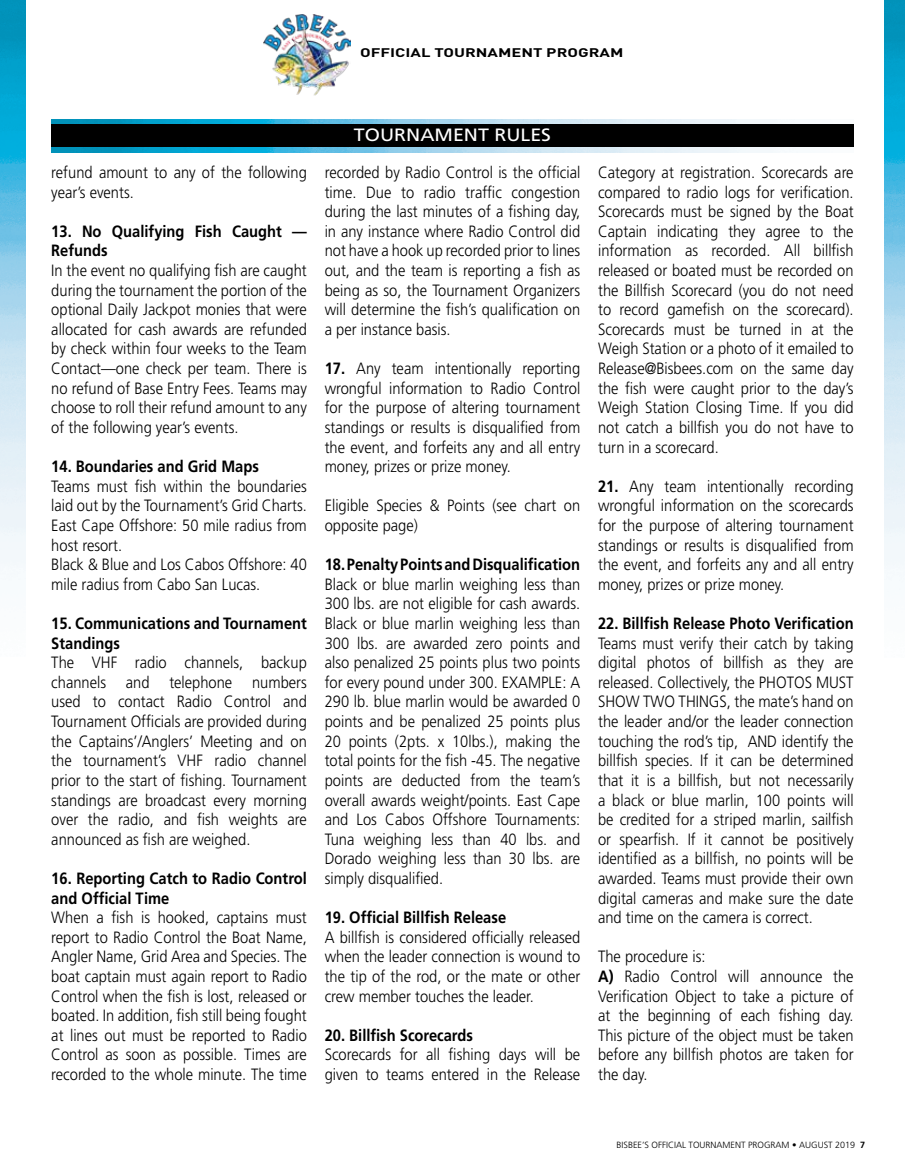
<style>
.page{position:relative;width:905px;height:1175px;background:#fff}
.page>*{position:absolute;margin:0;border:0;box-sizing:border-box;transform-origin:0 0}
.t1{font:17.85px "Frutiger CE";color:#fff;scale:1.1 1}
.t2{font:300 16.35px/19.6px "Frutiger CE";color:#000;text-align:justify;scale:.9 1}
.t3{font:700 16.35px/19.6px "Frutiger CE";color:#000;scale:.9 1}
.t4{font:700 12.3px "DIN";color:#000;scale:1.33 1}
.t5{font:300 9px "Frutiger CE";color:#000}
.s1{font-weight:700}
</style>
<div class="page">
<img style="left:51px;top:120px;width:727px;height:32px">
<div style="left:51px;top:124px;width:802px;height:23px;background:#000"></div>
<img style="left:263px;top:14px;width:88px;height:82px">
<img style="left:884px;top:0;width:20px;height:568px">
<img style="left:0;top:0;width:25px;height:567px">
<p class="t4" style="left:360px;top:45px;width:199px">OFFICIAL TOURNAMENT PROGRAM</p>
<p class="t2" style="left:51px;top:162px;width:285px">refund amount to any of the following year’s events.</p>
<p class="t3" style="left:51px;top:221px;width:285px">13. No Qualifying Fish Caught —<br>Refunds</p>
<p class="t2" style="left:51px;top:260px;width:285px">In the event no qualifying fish are caught during the tournament the portion of the optional Daily Jackpot monies that were allocated for cash awards are refunded by check within four weeks to the Team Contact—one check per team. There is no refund of Base Entry Fees. Teams may choose to roll their refund amount to any of the following year’s events.</p>
<p class="t3" style="left:51px;top:456px;width:232px">14. Boundaries and Grid Maps</p>
<p class="t2" style="left:51px;top:476px;width:285px;text-align:left">Teams must fish within the boundaries laid out by the Tournament’s Grid Charts.<br>East Cape Offshore: 50 mile radius from host resort.<br>Black &amp; Blue and Los Cabos Offshore: 40 mile radius from Cabo San Lucas.</p>
<p class="t3" style="left:51px;top:613px;width:285px">15. Communications and Tournament<br>Standings</p>
<p class="t2" style="left:51px;top:652px;width:285px">The VHF radio channels, backup channels and telephone numbers used to contact Radio Control and Tournament Officials are provided during the Captains’/Anglers’ Meeting and on the tournament’s VHF radio channel prior to the start of fishing. Tournament standings are broadcast every morning over the radio, and fish weights are announced as fish are weighed.</p>
<p class="t3" style="left:51px;top:868px;width:285px">16. Reporting Catch to Radio Control and Official Time</p>
<p class="t2" style="left:51px;top:907px;width:285px">When a fish is hooked, captains must report to Radio Control the Boat Name, Angler Name, Grid Area and Species. The boat captain must again report to Radio Control when the fish is lost, released or boated. In addition, fish still being fought at lines out must be reported to Radio Control as soon as possible. Times are recorded to the whole minute. The time</p>
<p class="t1" style="left:354px;top:125px;width:181px">TOURNAMENT RULES</p>
<p class="t2" style="left:325px;top:162px;width:285px">recorded by Radio Control is the official time. Due to radio traffic congestion during the last minutes of a fishing day, in any instance where Radio Control did not have a hook up recorded prior to lines out, and the team is reporting a fish as being as so, the Tournament Organizers will determine the fish’s qualification on a per instance basis.</p>
<p class="t2" style="left:325px;top:358px;width:285px"><span class="s1">17.</span> Any team intentionally reporting wrongful information to Radio Control for the purpose of altering tournament standings or results is disqualified from the event, and forfeits any and all entry money, prizes or prize money.</p>
<p class="t2" style="left:325px;top:496px;width:285px">Eligible Species &amp; Points (see chart on opposite page)</p>
<p class="t3" style="left:325px;top:554px;width:285px">18. Penalty Points and Disqualification</p>
<p class="t2" style="left:325px;top:574px;width:285px">Black or blue marlin weighing less than 300 lbs. are not eligible for cash awards.<br>Black or blue marlin weighing less than 300 lbs. are awarded zero points and also penalized 25 points plus two points for every pound under 300. EXAMPLE: A 290 lb. blue marlin would be awarded 0 points and be penalized 25 points plus 20 points (2pts. x 10lbs.), making the total points for the fish -45. The negative points are deducted from the team’s overall awards weight/points. East Cape and Los Cabos Offshore Tournaments:<br>Tuna weighing less than 40 lbs. and Dorado weighing less than 30 lbs. are simply disqualified.</p>
<p class="t3" style="left:325px;top:907px;width:203px">19. Official Billfish Release</p>
<p class="t2" style="left:325px;top:927px;width:285px">A billfish is considered officially released when the leader connection is wound to the tip of the rod, or the mate or other crew member touches the leader.</p>
<p class="t3" style="left:325px;top:1025px;width:166px">20. Billfish Scorecards</p>
<p class="t2" style="left:325px;top:1044px;width:285px">Scorecards for all fishing days will be given to teams entered in the Release</p>
<p class="t2" style="left:598px;top:162px;width:285px">Category at registration. Scorecards are compared to radio logs for verification.<br>Scorecards must be signed by the Boat Captain indicating they agree to the information as recorded. All billfish released or boated must be recorded on the Billfish Scorecard (you do not need to record gamefish on the scorecard).<br>Scorecards must be turned in at the Weigh Station or a photo of it emailed to Release@Bisbees.com on the same day the fish were caught prior to the day’s Weigh Station Closing Time. If you did not catch a billfish you do not have to turn in a scorecard.</p>
<p class="t2" style="left:598px;top:476px;width:285px"><span class="s1">21.</span> Any team intentionally recording wrongful information on the scorecards for the purpose of altering tournament standings or results is disqualified from the event, and forfeits any and all entry money, prizes or prize money.</p>
<p class="t3" style="left:598px;top:613px;width:285px">22. Billfish Release Photo Verification</p>
<p class="t2" style="left:598px;top:633px;width:285px">Teams must verify their catch by taking digital photos of billfish as they are released. Collectively, the PHOTOS MUST SHOW TWO THINGS, the mate’s hand on the leader and/or the leader connection touching the rod’s tip, AND identify the billfish species. If it can be determined that it is a billfish, but not necessarily a black or blue marlin, 100 points will be credited for a striped marlin, sailfish or spearfish. If it cannot be positively identified as a billfish, no points will be awarded. Teams must provide their own digital cameras and make sure the date and time on the camera is correct.</p>
<p class="t2" style="left:598px;top:946px;width:285px;text-align:left">The procedure is:<br><span class="s1">A)</span> Radio Control will announce the<br>Verification Object to take a picture of at the beginning of each fishing day.<br>This picture of the object must be taken before any billfish photos are taken for the day.</p>
<p class="t5" style="left:616px;top:1139px;width:250px">BISBEE’S OFFICIAL TOURNAMENT PROGRAM • AUGUST 2019 <span class="s1">7</span></p>
</div>
